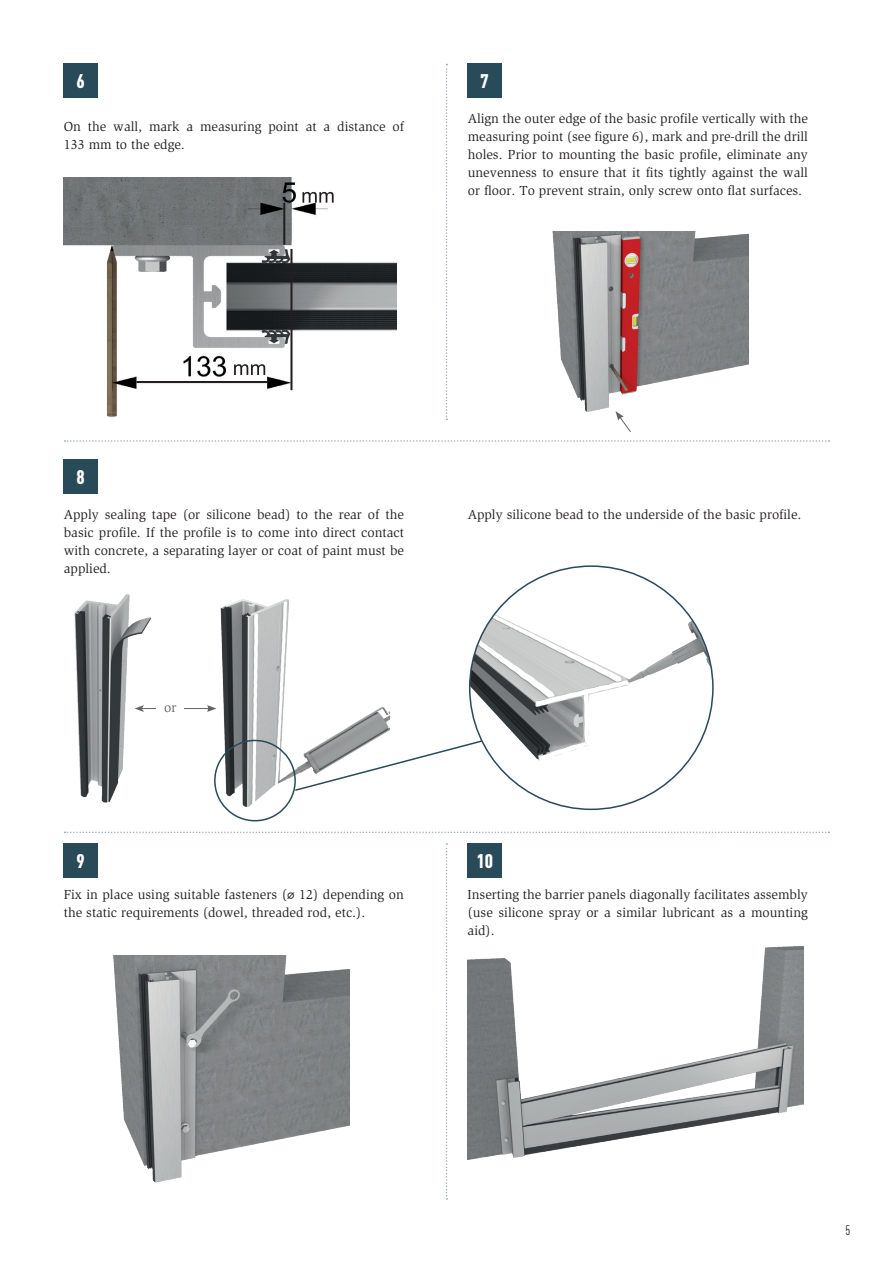
<style>
.page{position:relative;width:893px;height:1263px;background:#fff}
.page>*{position:absolute;margin:0;border:0;box-sizing:border-box;transform-origin:0 0}
.t1{font:900 condensed 19.5px "DIN Pro";color:#fff}
.t2{font:13.5px/18px "ITC Slimbach LTCE";color:#231f20;text-align:justify}
.t3{font:13.5px "ITC Slimbach LTCE";color:#636366}
.t4{font:condensed 13.5px "DIN Pro";color:#231f20}
.s1{font-family:"STIX General"}
</style>
<div class="page">
<svg style="left:390px;top:743px;width:139px;height:49px"></svg>
<svg style="left:446px;top:843px;width:1px;height:356px"></svg>
<svg style="left:446px;top:64px;width:1px;height:356px"></svg>
<svg style="left:65px;top:440px;width:764px;height:2px"></svg>
<svg style="left:65px;top:831px;width:764px;height:2px"></svg>
<div style="left:64px;top:63px;width:34px;height:34px;background:#294a59"></div>
<div style="left:64px;top:459px;width:34px;height:34px;background:#294a59"></div>
<div style="left:64px;top:843px;width:34px;height:34px;background:#294a59"></div>
<div style="left:468px;top:843px;width:34px;height:34px;background:#294a59"></div>
<div style="left:468px;top:63px;width:34px;height:34px;background:#294a59"></div>
<img style="left:63px;top:177px;width:334px;height:241px">
<hr style="left:136px;top:381px;width:132px;height:2px;background:#231f20">
<hr style="left:290px;top:249px;width:2px;height:141px;background:#231f20">
<hr style="left:283px;top:203px;width:2px;height:42px;background:#231f20">
<svg style="left:302px;top:192px;width:32px;height:11px"></svg>
<svg style="left:234px;top:364px;width:31px;height:11px"></svg>
<img style="left:552px;top:232px;width:197px;height:180px">
<svg style="left:615px;top:411px;width:16px;height:21px"></svg>
<img style="left:74px;top:594px;width:77px;height:209px">
<img style="left:214px;top:599px;width:176px;height:208px">
<hr style="left:142px;top:708px;width:67px;height:1px;background:#636366">
<svg style="left:207px;top:705px;width:10px;height:7px"></svg>
<svg style="left:135px;top:705px;width:9px;height:7px"></svg>
<div style="left:157px;top:701px;width:27px;height:11px;background:#fff"></div>
<div style="left:470px;top:566px;width:243px;height:243px;background:#fff;border-radius:50%"></div>
<img style="left:470px;top:606px;width:243px;height:165px">
<div style="left:214px;top:740px;width:82px;height:81px;border:2px solid #294a59;border-radius:50%"></div>
<img style="left:113px;top:955px;width:236px;height:228px">
<img style="left:467px;top:946px;width:337px;height:214px">
<h1 class="t1" style="left:77px;top:66px;width:10px">6</h1>
<p class="t2" style="left:64px;top:118px;width:342px">On the wall, mark a measuring point at a distance of<br>133 mm to the edge.</p>
<h1 class="t1" style="left:480px;top:66px;width:10px">7</h1>
<p class="t2" style="left:468px;top:109px;width:342px">Align the outer edge of the basic profile vertically with the measuring point (see figure 6), mark and pre-drill the drill holes. Prior to mounting the basic profile, eliminate any unevenness to ensure that it fits tightly against the wall or floor. To prevent strain, only screw onto flat surfaces.</p>
<h1 class="t1" style="left:77px;top:461px;width:10px">8</h1>
<p class="t2" style="left:64px;top:505px;width:342px">Apply sealing tape (or silicone bead) to the rear of the basic profile. If the profile is to come into direct contact with concrete, a separating layer or coat of paint must be applied.</p>
<p class="t3" style="left:164px;top:700px;width:14px">or</p>
<p class="t2" style="left:468px;top:505px;width:335px">Apply silicone bead to the underside of the basic profile.</p>
<h1 class="t1" style="left:77px;top:845px;width:10px">9</h1>
<h1 class="t1" style="left:477px;top:845px;width:18px">10</h1>
<p class="t2" style="left:64px;top:886px;width:342px">Fix in place using suitable fasteners (<span class="s1">⌀</span> 12) depending on the static requirements (dowel, threaded rod, etc.).</p>
<p class="t2" style="left:468px;top:886px;width:342px">Inserting the barrier panels diagonally facilitates assembly (use silicone spray or a similar lubricant as a mounting aid).</p>
<p class="t4" style="left:846px;top:1220px;width:6px">5</p>
</div>
